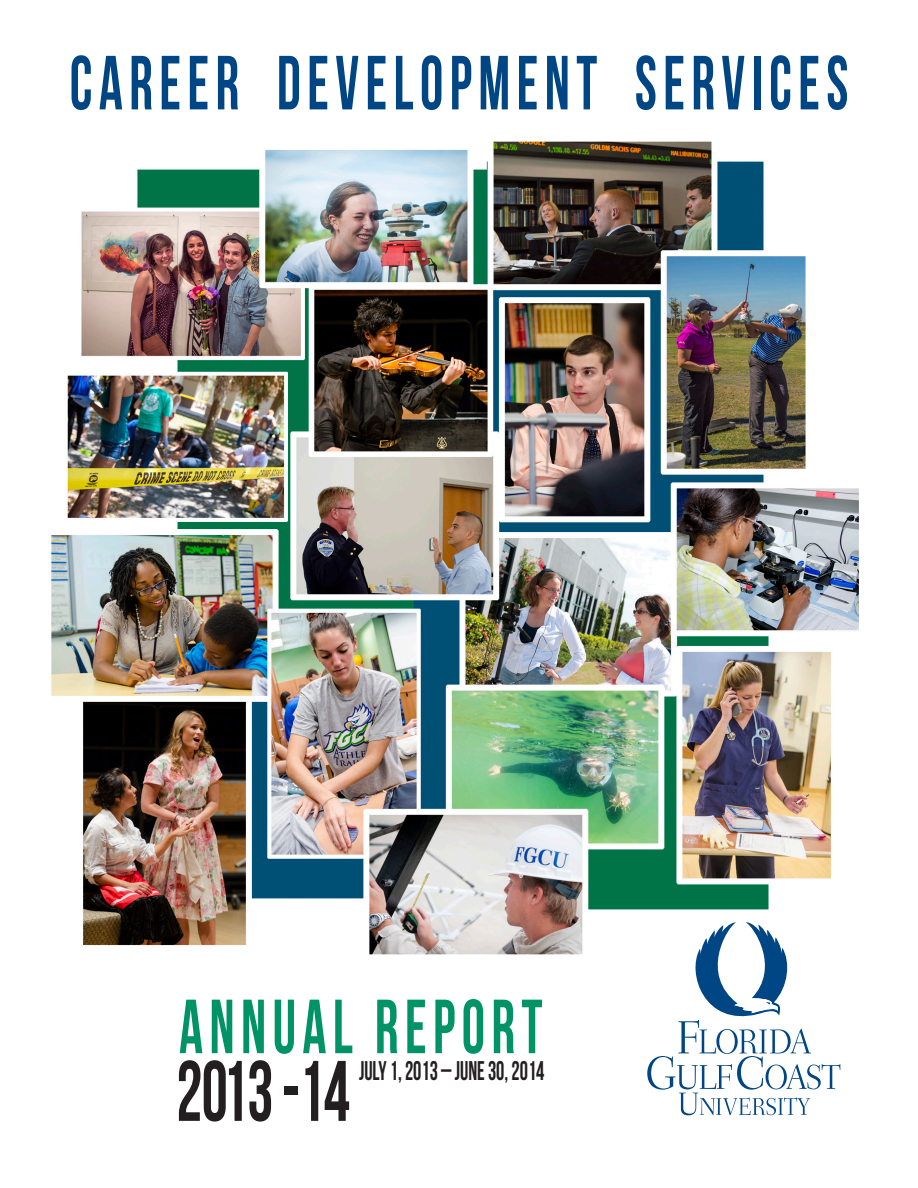
<style>
.page{position:relative;width:918px;height:1188px;background:#fff}
.page>*{position:absolute;margin:0;border:0;box-sizing:border-box;transform-origin:0 0}
.t1{font:85.65px "Bebas Neue";letter-spacing:-.01em;color:#231f20;scale:.77 1}
.t2{font:76.5px "Bebas Neue";letter-spacing:.11em;color:#004684;scale:.77 1}
.t3{font:76.5px "Bebas Neue";letter-spacing:.11em;color:#009365;scale:.77 1}
.t4{font:27px "Bebas Neue";color:#231f20;scale:.77 1}
</style>
<div class="page">
<img style="left:51px;top:141px;width:808px;height:814px">
<svg style="left:647px;top:922px;width:193px;height:194px"></svg>
<p class="t2" style="left:70px;top:41px;width:1013px">CAREER DEVELOPMENT SERVICES</p>
<p class="t3" style="left:179px;top:985px;width:473px">ANNUAL REPORT</p>
<p class="t1" style="left:176px;top:1044px;width:227px">2013 - 14</p>
<p class="t4" style="left:359px;top:1056px;width:242px">JULY 1, 2013 – JUNE 30, 2014</p>
</div>
